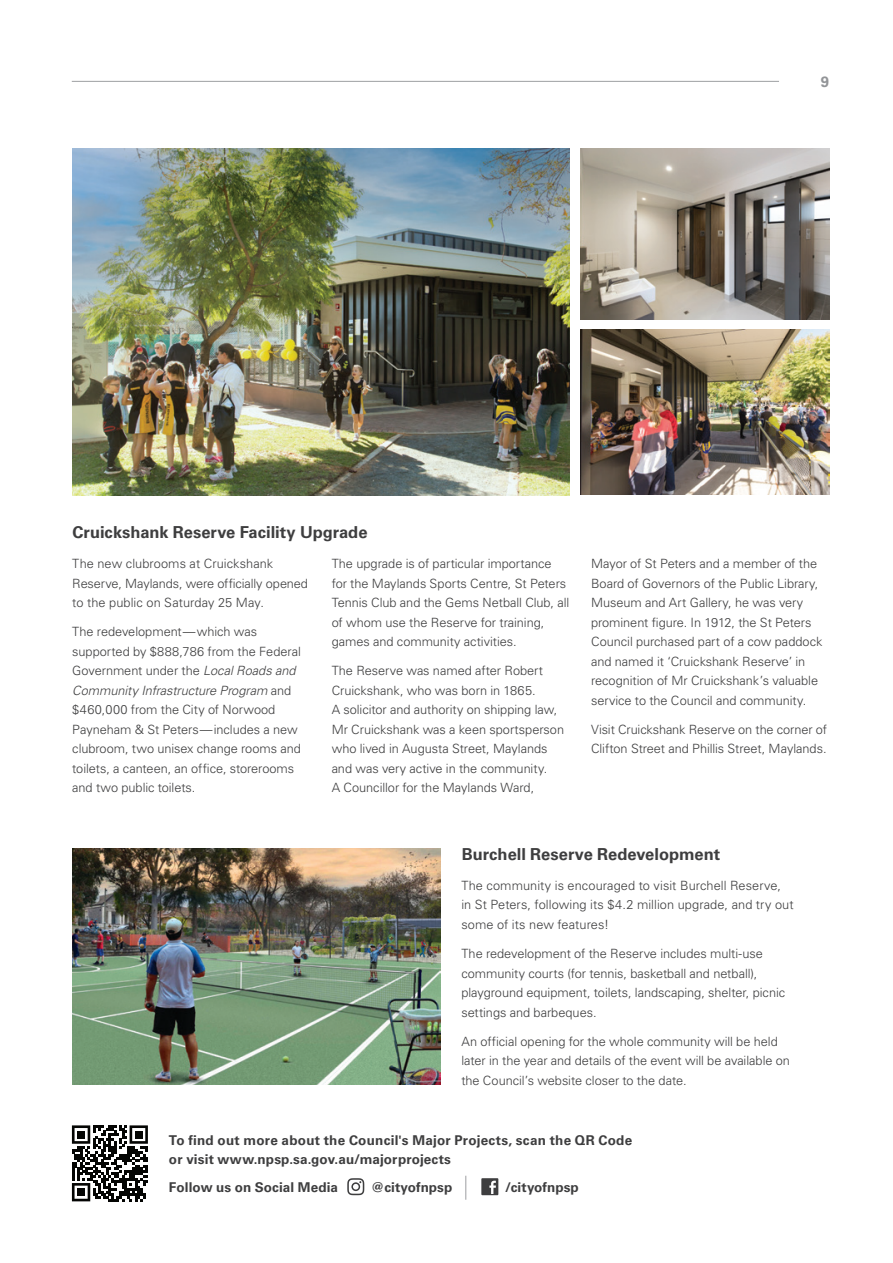
<style>
.page{position:relative;width:893px;height:1263px;background:#fff}
.page>*{position:absolute;margin:0;border:0;box-sizing:border-box;transform-origin:0 0}
.Sub_Heading__H3{font:700 16.5px "Univers LT Pro 65";color:#3e3e3f}
.t1{font:700 15px "Univers LT Pro 65";color:#939598}
.Body_Copy{font:700 13.5px/19.5px "Univers LT Pro 65";letter-spacing:.015em;color:#3e3e3f}
.Body_Copy-2{font:300 12.75px/19.5px "Univers LT Pro 45";letter-spacing:-.005em;color:#3e3e3f}
.s1{font-style:italic}
</style>
<div class="page">
<hr style="left:72px;top:81px;width:707px;height:1px;background:#9d9fa2">
<img style="left:72px;top:149px;width:498px;height:346px">
<img style="left:72px;top:849px;width:368px;height:236px">
<img style="left:580px;top:329px;width:249px;height:166px">
<img style="left:580px;top:149px;width:249px;height:170px">
<svg style="left:347px;top:1178px;width:17px;height:17px"></svg>
<svg style="left:466px;top:1176px;width:1px;height:24px"></svg>
<svg style="left:481px;top:1178px;width:17px;height:17px"></svg>
<svg style="left:72px;top:1125px;width:76px;height:76px"></svg>
<div style="left:77px;top:1130px;width:8px;height:8px;background:#040503"></div>
<div style="left:135px;top:1130px;width:8px;height:8px;background:#040503"></div>
<div style="left:77px;top:1188px;width:8px;height:8px;background:#040503"></div>
<p class="t1" style="left:821px;top:71px;width:10px">9</p>
<p class="Sub_Heading__H3" style="left:73px;top:520px;width:296px">Cruickshank Reserve Facility Upgrade</p>
<p class="Body_Copy-2" style="left:72px;top:553px;width:237px">The new clubrooms at Cruickshank<br>Reserve, Maylands, were officially opened to the public on Saturday 25 May.</p>
<p class="Body_Copy-2" style="left:72px;top:622px;width:230px">The redevelopment—which was supported by $888,786 from the Federal Government under the <span class="s1">Local Roads and Community Infrastructure Program</span> and $460,000 from the City of Norwood Payneham &amp; St Peters—includes a new clubroom, two unisex change rooms and toilets, a canteen, an office, storerooms and two public toilets.</p>
<p class="Body_Copy-2" style="left:332px;top:553px;width:239px">The upgrade is of particular importance for the Maylands Sports Centre, St Peters Tennis Club and the Gems Netball Club, all of whom use the Reserve for training, games and community activities.</p>
<p class="Body_Copy-2" style="left:332px;top:661px;width:234px">The Reserve was named after Robert Cruickshank, who was born in 1865.<br>A solicitor and authority on shipping law, Mr Cruickshank was a keen sportsperson who lived in Augusta Street, Maylands and was very active in the community.<br>A Councillor for the Maylands Ward,</p>
<p class="Body_Copy-2" style="left:591px;top:553px;width:233px">Mayor of St Peters and a member of the Board of Governors of the Public Library, Museum and Art Gallery, he was very prominent figure. In 1912, the St Peters Council purchased part of a cow paddock and named it ‘Cruickshank Reserve’ in recognition of Mr Cruickshank’s valuable service to the Council and community.</p>
<p class="Body_Copy-2" style="left:591px;top:719px;width:237px">Visit Cruickshank Reserve on the corner of<br>Clifton Street and Phillis Street, Maylands.</p>
<p class="Sub_Heading__H3" style="left:462px;top:842px;width:260px">Burchell Reserve Redevelopment</p>
<p class="Body_Copy-2" style="left:461px;top:875px;width:334px">The community is encouraged to visit Burchell Reserve, in St Peters, following its $4.2 million upgrade, and try out some of its new features!</p>
<p class="Body_Copy-2" style="left:461px;top:943px;width:325px">The redevelopment of the Reserve includes multi-use community courts (for tennis, basketball and netball), playground equipment, toilets, landscaping, shelter, picnic settings and barbeques.</p>
<p class="Body_Copy-2" style="left:461px;top:1031px;width:330px">An official opening for the whole community will be held later in the year and details of the event will be available on the Council’s website closer to the date.</p>
<p class="Body_Copy" style="left:169px;top:1129px;width:465px">To find out more about the Council's Major Projects, scan the QR Code or visit www.npsp.sa.gov.au/majorprojects</p>
<p class="Body_Copy" style="left:169px;top:1177px;width:171px">Follow us on Social Media</p>
<p class="Body_Copy" style="left:371px;top:1177px;width:83px">@cityofnpsp</p>
<p class="Body_Copy" style="left:505px;top:1177px;width:75px">/cityofnpsp</p>
</div>
